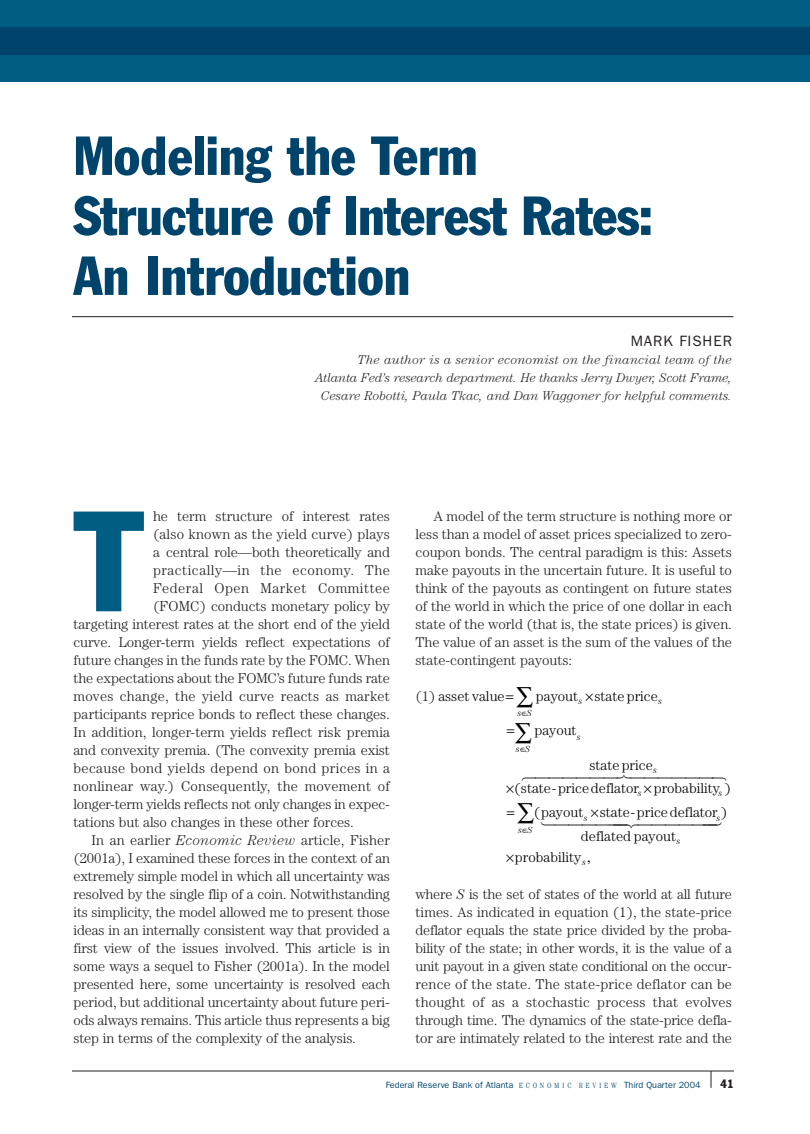
<style>
.page{position:relative;width:810px;height:1134px;background:#fff}
.page>*{position:absolute;margin:0;border:0;box-sizing:border-box;transform-origin:0 0}
.t1{font:condensed 140.1px "Franklin Gothic";color:#005d83}
.t2{font:condensed 54px/60px "Franklin Gothic";color:#00446b}
.t3{font:15px "Franklin Gothic";letter-spacing:.06em;color:#231f20}
.t4{font:300 14.25px/18px "Century";letter-spacing:-.005em;color:#231f20;text-align:justify}
.t5{font:300 14.25px/23.2px "Century";color:#000;text-align:center}
.t6{font:300 14.25px "Century";letter-spacing:.015em;color:#231f20}
.t7{font:300 14.25px "Century";letter-spacing:.035em;color:#231f20}
.t8{font:300 14.25px "Century";letter-spacing:.025em;color:#231f20}
.t9{font:14.25px "MT Extra";letter-spacing:-.04em;color:#000}
.t10{font:italic 300 12.75px/18px "Century";color:#231f20;text-align:right}
.t11{font:condensed 12px "Franklin Gothic";color:#231f20}
.t12{font:9px "Franklin Gothic";color:#00446b}
.t13{font:italic 300 9px "Century";color:#000}
.s1{font-style:italic}
.s2{color:#231f20}
.s3{font-family:"Century";font-weight:300;font-stretch:condensed;font-size:7.5px}
</style>
<div class="page">
<hr style="left:72px;top:1071px;width:662px;height:1px;background:#231f20">
<div style="left:0;top:0;width:810px;height:82px;background:#00446b"></div>
<div style="left:0;top:0;width:810px;height:27px;background:#005d83"></div>
<div style="left:0;top:56px;width:810px;height:26px;background:#005d83"></div>
<svg style="left:711px;top:1071px;width:1px;height:17px"></svg>
<hr style="left:72px;top:316px;width:662px;height:1px;background:#231f20">
<h2 class="t2" style="left:74px;top:130px;width:581px">Modeling the Term<br>Structure of Interest Rates:<br>An Introduction</h2>
<p class="t3" style="left:631px;top:336px;width:103px">MARK FISHER</p>
<p class="t10" style="left:316px;top:352px;width:418px">The author is a senior economist on the financial team of the<br>Atlanta Fed’s research department. He thanks Jerry Dwyer, Scott Frame,<br>Cesare Robotti, Paula Tkac, and Dan Waggoner for helpful comments.</p>
<h1 class="t1" style="left:75px;top:512px;width:69px">T</h1>
<p class="t4" style="left:153px;top:509px;width:239px">he term structure of interest rates</p>
<p class="t6" style="left:153px;top:530px;width:239px">(also known as the yield curve) plays</p>
<p class="t4" style="left:153px;top:545px;width:238px">a central role—both theoretically and</p>
<p class="t7" style="left:153px;top:566px;width:238px">practically—in the economy. The</p>
<p class="t7" style="left:153px;top:584px;width:238px">Federal Open Market Committee</p>
<p class="t4" style="left:153px;top:599px;width:238px">(FOMC) conducts monetary policy by</p>
<p class="t4" style="left:74px;top:617px;width:318px">targeting interest rates at the short end of the yield</p>
<p class="t4" style="left:74px;top:635px;width:318px">curve. Longer-term yields reflect expectations of</p>
<p class="t4" style="left:74px;top:653px;width:318px">future changes in the funds rate by the FOMC. When</p>
<p class="t4" style="left:74px;top:671px;width:318px">the expectations about the FOMC’s future funds rate</p>
<p class="t6" style="left:74px;top:692px;width:318px">moves change, the yield curve reacts as market</p>
<p class="t4" style="left:74px;top:707px;width:318px">participants reprice bonds to reflect these changes.</p>
<p class="t4" style="left:74px;top:725px;width:318px">In addition, longer-term yields reflect risk premia</p>
<p class="t4" style="left:74px;top:743px;width:318px">and convexity premia. (The convexity premia exist</p>
<p class="t8" style="left:74px;top:764px;width:318px">because bond yields depend on bond prices in a</p>
<p class="t6" style="left:74px;top:782px;width:318px">nonlinear way.) Consequently, the movement of</p>
<p class="t4" style="left:74px;top:797px;width:318px">longer-term yields reflects not only changes in expec-</p>
<p class="t4" style="left:74px;top:815px;width:282px">tations but also changes in these other forces.</p>
<p class="t4" style="left:92px;top:833px;width:300px">In an earlier <span class="s1">Economic Review</span> article, Fisher</p>
<p class="t4" style="left:74px;top:851px;width:318px">(2001a), I examined these forces in the context of an</p>
<p class="t4" style="left:74px;top:869px;width:318px">extremely simple model in which all uncertainty was</p>
<p class="t4" style="left:74px;top:887px;width:318px">resolved by the single flip of a coin. Notwithstanding</p>
<p class="t4" style="left:74px;top:905px;width:318px">its simplicity, the model allowed me to present those</p>
<p class="t4" style="left:74px;top:923px;width:318px">ideas in an internally consistent way that provided a</p>
<p class="t4" style="left:74px;top:941px;width:318px">first view of the issues involved. This article is in</p>
<p class="t4" style="left:74px;top:959px;width:318px">some ways a sequel to Fisher (2001a). In the model</p>
<p class="t4" style="left:74px;top:977px;width:318px">presented here, some uncertainty is resolved each</p>
<p class="t4" style="left:74px;top:995px;width:318px">period, but additional uncertainty about future peri-</p>
<p class="t4" style="left:74px;top:1013px;width:318px">ods always remains. This article thus represents a big</p>
<p class="t4" style="left:74px;top:1031px;width:284px">step in terms of the complexity of the analysis.</p>
<p class="t4" style="left:415px;top:509px;width:318px;text-indent:18px">A model of the term structure is nothing more or less than a model of asset prices specialized to zero&shy;coupon bonds. The central paradigm is this: Assets make payouts in the uncertain future. It is useful to think of the payouts as contingent on future states of the world in which the price of one dollar in each state of the world (that is, the state prices) is given.<br>The value of an asset is the sum of the values of the state-contingent payouts:</p>
<p class="t5" style="left:415px;top:685px;width:91px"><span class="s2">(1)</span> asset value</p>
<p class="t5" style="left:536px;top:685px;width:123px">payout state price</p>
<p class="t5" style="left:534px;top:720px;width:44px">payout</p>
<p class="t13" style="left:579px;top:698px;width:5px">s</p>
<p class="t13" style="left:658px;top:698px;width:5px">s</p>
<p class="t13" style="left:517px;top:710px;width:16px">s S</p>
<p class="t13" style="left:577px;top:734px;width:5px">s</p>
<p class="t13" style="left:516px;top:746px;width:16px">s S</p>
<p class="t5" style="left:589px;top:754px;width:65px">state price</p>
<p class="t5" style="left:534px;top:802px;width:195px">(payout state-pricedeflator ) deflated payout</p>
<p class="t5" style="left:515px;top:847px;width:68px">probability</p>
<p class="t13" style="left:653px;top:767px;width:5px">s</p>
<p class="t9" style="left:522px;top:764px;width:206px">644444474444448</p>
<p class="t5" style="left:514px;top:778px;width:219px">(state-pricedeflator probability )</p>
<p class="t13" style="left:638px;top:790px;width:5px">s</p>
<p class="t13" style="left:719px;top:790px;width:5px">s</p>
<p class="t13" style="left:584px;top:815px;width:5px">s</p>
<p class="t13" style="left:717px;top:815px;width:5px">s</p>
<p class="t13" style="left:676px;top:838px;width:5px">s</p>
<p class="t13" style="left:582px;top:859px;width:5px">s</p>
<p class="t9" style="left:541px;top:812px;width:88px">1444444</p>
<p class="t9" style="left:624px;top:812px;width:95px">2444444</p>
<p class="t9" style="left:707px;top:812px;width:16px">3</p>
<p class="t13" style="left:518px;top:827px;width:16px">s S</p>
<p class="t4" style="left:415px;top:887px;width:318px">where <span class="s1">S</span> is the set of states of the world at all future times. As indicated in equation (1), the state-price deflator equals the state price divided by the proba&shy;bility of the state; in other words, it is the value of a unit payout in a given state conditional on the occur&shy;rence of the state. The state-price deflator can be thought of as a stochastic process that evolves through time. The dynamics of the state-price defla&shy;tor are intimately related to the interest rate and the</p>
<p class="t12" style="left:386px;top:1081px;width:316px">Federal Reserve Bank of Atlanta <span class="s3">E C O N O M I C R E V I E W</span> Third Quarter 2004</p>
<p class="t11" style="left:721px;top:1079px;width:14px">41</p>
</div>
